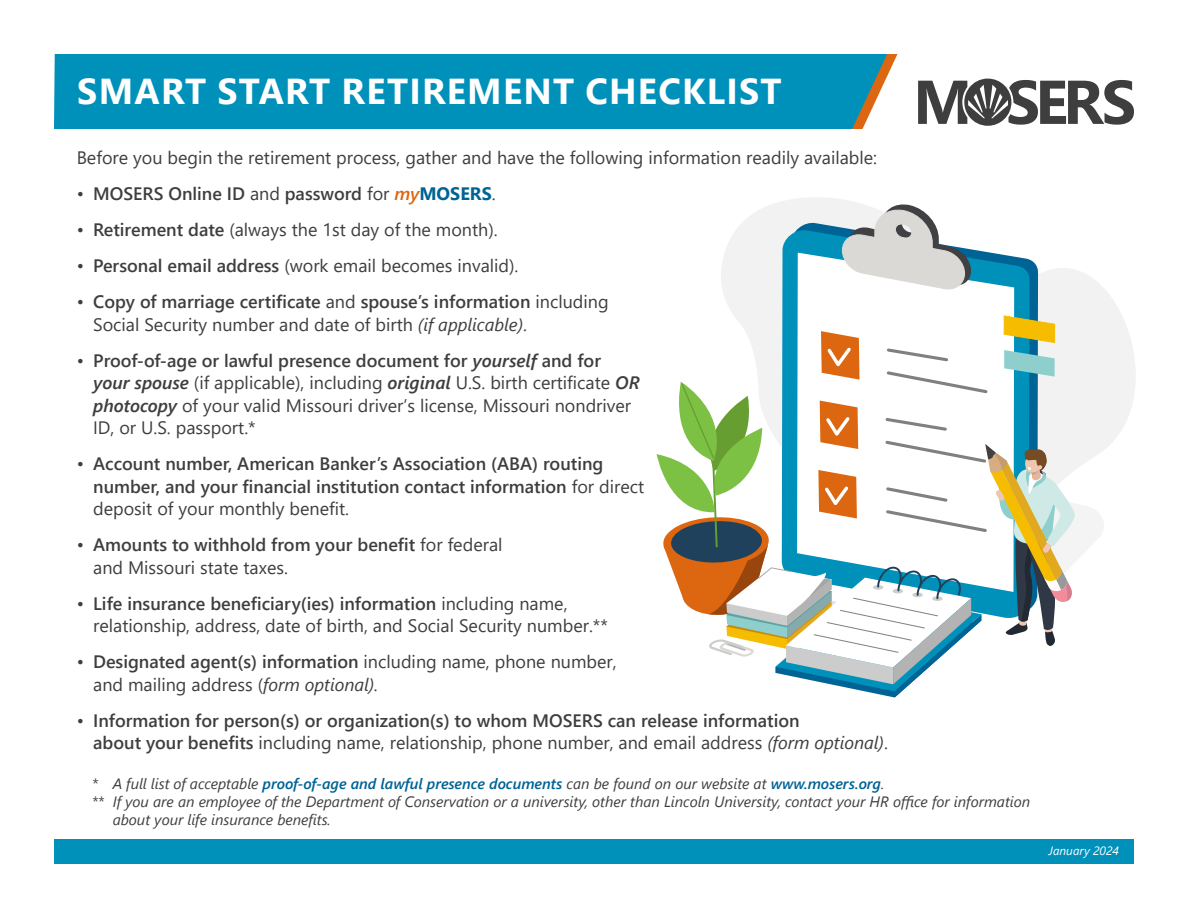
<style>
.page{position:relative;width:1188px;height:918px;background:#fff}
.page>*{position:absolute;margin:0;border:0;box-sizing:border-box;transform-origin:0 0}
.Body_Text{font:700 36px "Segoe UI";letter-spacing:.035em;color:#fff}
.Body_Bullet{font:18px/22.5px "Segoe UI";color:#3e3e3f}
.Body_Bullet-2{font:600 18px/22.5px "Segoe UI";color:#3e3e3f}
.Footnotes{font:italic 15px/18px "Segoe UI";color:#3e3e3f}
.Footnotes-2{font:italic 600 15px "Segoe UI";color:#006395}
.Footnotes-3{font:italic 12px "Segoe UI";color:#fff}
.s1{font-weight:400}
.s2{font-style:italic;color:#d61}
.s3{font-weight:700;color:#006395}
.s4{font-weight:600}
.s5{font-style:italic}
.s6{font-weight:600;font-style:italic}
.s7{font-weight:400;font-style:italic}
.s8{font-weight:400;color:#3e3e3f}
</style>
<div class="page">
<svg style="left:721px;top:197px;width:415px;height:252px;fill:#f3f3f3"></svg>
<svg style="left:782px;top:228px;width:247px;height:87px;fill:#0091bb"></svg>
<svg style="left:797px;top:253px;width:217px;height:62px"></svg>
<svg style="left:842px;top:202px;width:129px;height:89px"></svg>
<svg style="left:657px;top:315px;width:447px;height:383px"></svg>
<div style="left:54px;top:54px;width:833px;height:75px;background:#0091bb"></div>
<svg style="left:918px;top:79px;width:216px;height:47px"></svg>
<div style="left:54px;top:839px;width:1080px;height:25px;background:#0091bb"></div>
<p class="Body_Text" style="left:77px;top:57px;width:706px">SMART START RETIREMENT CHECKLIST</p>
<p class="Body_Bullet" style="left:77px;top:145px;width:802px">Before you begin the retirement process, gather and have the following information readily available:</p>
<p class="Body_Bullet-2" style="left:77px;top:181px;width:421px"><span class="s1">•</span> MOSERS Online ID <span class="s1">and</span> password <span class="s1">for</span> <span class="s2">my</span><span class="s3">MOSERS</span><span class="s1">.</span></p>
<p class="Body_Bullet" style="left:77px;top:217px;width:423px">• <span class="s4">Retirement date</span> (always the 1st day of the month).</p>
<p class="Body_Bullet" style="left:77px;top:253px;width:443px">• <span class="s4">Personal email address</span> (work email becomes invalid).</p>
<p class="Body_Bullet" style="left:93px;top:289px;width:517px;text-indent:-16px">• <span class="s4">Copy of marriage certificate</span> and <span class="s4">spouse’s information</span> including<br>Social Security number and date of birth <span class="s5">(if applicable)</span>.</p>
<p class="Body_Bullet" style="left:93px;top:347px;width:548px;text-indent:-16px">• <span class="s4">Proof-of-age or lawful presence document for</span> <span class="s6">yourself</span> <span class="s4">and for </span><span class="s6">your spouse</span> (if applicable), including <span class="s6">original</span> U.S. birth certificate <span class="s6">OR photocopy</span> of your valid Missouri driver’s license, Missouri nondriver ID, or U.S. passport.*</p>
<p class="Body_Bullet-2" style="left:93px;top:451px;width:553px;text-indent:-16px"><span class="s1">•</span> Account number, American Banker’s Association (ABA) routing number, and your financial institution contact information <span class="s1">for direct deposit of your monthly benefit.</span></p>
<p class="Body_Bullet" style="left:93px;top:532px;width:411px;text-indent:-16px">• <span class="s4">Amounts to withhold from your benefit</span> for federal and Missouri state taxes.</p>
<p class="Body_Bullet" style="left:93px;top:590px;width:516px;text-indent:-16px">• <span class="s4">Life insurance beneficiary(ies) information</span> including name, relationship, address, date of birth, and Social Security number.**</p>
<p class="Body_Bullet" style="left:93px;top:649px;width:525px;text-indent:-16px">• <span class="s4">Designated agent(s) information</span> including name, phone number, and mailing address (<span class="s5">form optional).</span></p>
<p class="Body_Bullet-2" style="left:93px;top:708px;width:796px;text-indent:-16px"><span class="s1">•</span> Information for person(s) or organization(s) to whom MOSERS can release information<br>about your benefits <span class="s1">including name, relationship, phone number, and email address</span> <span class="s7">(form optional)</span><span class="s1">.</span></p>
<p class="Footnotes-2" style="left:92px;top:771px;width:794px"><span class="s8">* A full list of acceptable</span> proof-of-age and lawful presence documents <span class="s8">can be found on our website at</span> www.mosers.org<span class="s8">.</span></p>
<p class="Footnotes" style="left:113px;top:791px;width:919px;text-indent:-21px">** If you are an employee of the Department of Conservation or a university, other than Lincoln University, contact your HR office for information about your life insurance benefits.</p>
<p class="Footnotes-3" style="left:1049px;top:841px;width:72px">January 2024</p>
</div>
